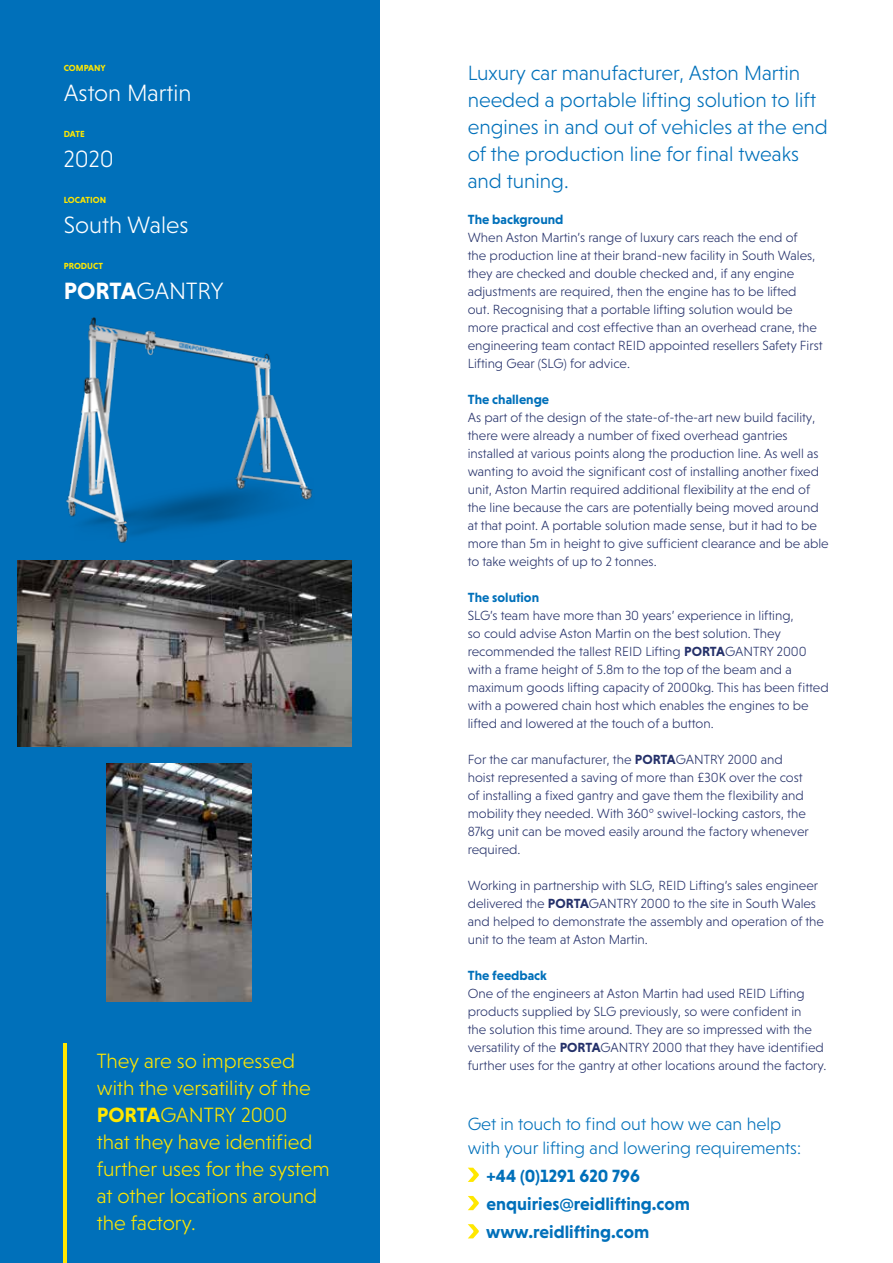
<style>
.page{position:relative;width:893px;height:1263px;background:#fff}
.page>*{position:absolute;margin:0;border:0;box-sizing:border-box;transform-origin:0 0}
.t1{font:300 24px "Niveau Grotesk";color:#fff}
.t2{font:300 21px/27px "Niveau Grotesk";color:#0070ba}
.t3{font:300 21px/27px "Niveau Grotesk";color:#ffe700}
.t4{font:300 18px/24px "Niveau Grotesk";color:#0070ba}
.t5{font:700 18px/28.2px "Niveau Grotesk";color:#0070ba}
.t6{font:300 13.5px/18px "Niveau Grotesk";color:#25316a}
.t7{font:700 13.5px "Niveau Grotesk";color:#0070ba}
.t8{font:700 9px "Niveau Grotesk";color:#ffe700}
.s1{font-weight:700}
</style>
<div class="page">
<div style="left:0;top:0;width:379px;height:1263px;background:#0070ba"></div>
<svg style="left:468px;top:1168px;width:11px;height:14px"></svg>
<svg style="left:468px;top:1196px;width:11px;height:14px"></svg>
<svg style="left:468px;top:1224px;width:11px;height:14px"></svg>
<img style="left:17px;top:561px;width:335px;height:185px">
<hr style="left:64px;top:1043px;width:3px;height:220px;background:#ffe700">
<img style="left:106px;top:764px;width:145px;height:238px">
<img style="left:66px;top:317px;width:247px;height:226px">
<p class="t8" style="left:64px;top:62px;width:43px">COMPANY</p>
<h1 class="t1" style="left:64px;top:79px;width:129px">Aston Martin</h1>
<p class="t8" style="left:64px;top:128px;width:22px">DATE</p>
<h1 class="t1" style="left:64px;top:145px;width:51px">2020</h1>
<p class="t8" style="left:64px;top:194px;width:44px">LOCATION</p>
<h1 class="t1" style="left:64px;top:211px;width:126px">South Wales</h1>
<p class="t8" style="left:64px;top:260px;width:41px">PRODUCT</p>
<h1 class="t1" style="left:64px;top:277px;width:161px"><span class="s1">PORTA</span>GANTRY</h1>
<h2 class="t3" style="left:97px;top:1047px;width:234px">They are so impressed with the versatility of the<br><span class="s1">PORTA</span>GANTRY 2000<br>that they have identified further uses for the system at other locations around the factory.</h2>
<h2 class="t2" style="left:468px;top:59px;width:362px">Luxury car manufacturer, Aston Martin needed a portable lifting solution to lift engines in and out of vehicles at the end of the production line for final tweaks and tuning.</h2>
<p class="t7" style="left:468px;top:211px;width:97px">The background</p>
<p class="t6" style="left:468px;top:228px;width:356px">When Aston Martin’s range of luxury cars reach the end of<br>the production line at their brand-new facility in South Wales, they are checked and double checked and, if any engine adjustments are required, then the engine has to be lifted<br>out. Recognising that a portable lifting solution would be more practical and cost effective than an overhead crane, the engineering team contact REID appointed resellers Safety First Lifting Gear (SLG) for advice.</p>
<p class="t7" style="left:468px;top:391px;width:83px">The challenge</p>
<p class="t6" style="left:468px;top:408px;width:362px">As part of the design of the state-of-the-art new build facility, there were already a number of fixed overhead gantries installed at various points along the production line. As well as wanting to avoid the significant cost of installing another fixed unit, Aston Martin required additional flexibility at the end of the line because the cars are potentially being moved around at that point. A portable solution made sense, but it had to be more than 5m in height to give sufficient clearance and be able to take weights of up to 2 tonnes.</p>
<p class="t7" style="left:468px;top:589px;width:73px">The solution</p>
<p class="t6" style="left:468px;top:606px;width:362px">SLG’s team have more than 30 years’ experience in lifting,<br>so could advise Aston Martin on the best solution. They recommended the tallest REID Lifting <span class="s1">PORTA</span>GANTRY 2000 with a frame height of 5.8m to the top of the beam and a maximum goods lifting capacity of 2000kg. This has been fitted with a powered chain host which enables the engines to be lifted and lowered at the touch of a button.</p>
<p class="t6" style="left:468px;top:750px;width:343px">For the car manufacturer, the <span class="s1">PORTA</span>GANTRY 2000 and hoist represented a saving of more than £30K over the cost of installing a fixed gantry and gave them the flexibility and mobility they needed. With 360° swivel-locking castors, the 87kg unit can be moved easily around the factory whenever required.</p>
<p class="t6" style="left:468px;top:876px;width:358px">Working in partnership with SLG, REID Lifting’s sales engineer delivered the <span class="s1">PORTA</span>GANTRY 2000 to the site in South Wales and helped to demonstrate the assembly and operation of the unit to the team at Aston Martin.</p>
<p class="t7" style="left:468px;top:967px;width:81px">The feedback</p>
<p class="t6" style="left:468px;top:984px;width:360px">One of the engineers at Aston Martin had used REID Lifting products supplied by SLG previously, so were confident in<br>the solution this time around. They are so impressed with the versatility of the <span class="s1">PORTA</span>GANTRY 2000 that they have identified further uses for the gantry at other locations around the factory.</p>
<h3 class="t4" style="left:468px;top:1111px;width:335px">Get in touch to find out how we can help with your lifting and lowering requirements:</h3>
<h3 class="t5" style="left:486px;top:1161px;width:205px">+44 (0)1291 620 796 enquiries@reidlifting.com www.reidlifting.com</h3>
</div>
